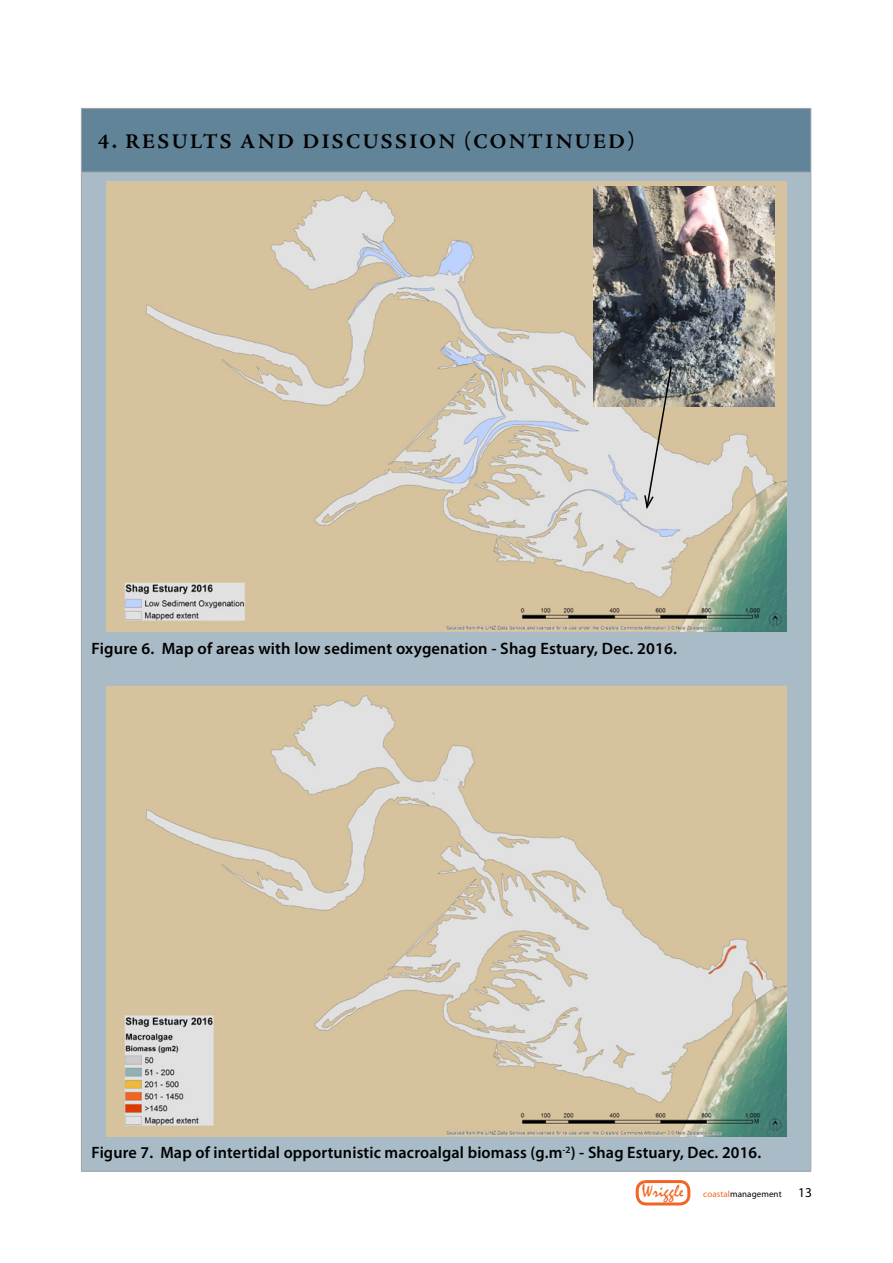
<style>
.page{position:relative;width:893px;height:1263px;background:#fff}
.page>*{position:absolute;margin:0;border:0;box-sizing:border-box;transform-origin:0 0}
.t1{font:700 21px "Adobe Jenson Pro";letter-spacing:.12em;color:#000}
.t2{font:600 16.5px "Myriad Pro";letter-spacing:.01em;color:#000}
.t3{font:9px "Myriad Pro";letter-spacing:.01em;color:#000}
.s1{font-family:"Mistral";font-size:18px;color:#f26522}
.s2{color:#f26522}
.s3{font-size:13.5px}
</style>
<div class="page">
<div style="left:636px;top:1180px;width:54px;height:25px;border:3px solid #f26522;border-radius:9px"></div>
<div style="left:81px;top:108px;width:730px;height:64px;background:#618498"></div>
<div style="left:81px;top:172px;width:730px;height:999px;background:#a8bbc7"></div>
<hr style="left:81px;top:108px;width:730px;height:1px;background:#a7a9ac">
<hr style="left:81px;top:109px;width:1px;height:63px;background:#a7a9ac">
<hr style="left:810px;top:109px;width:1px;height:63px;background:#a7a9ac">
<hr style="left:81px;top:172px;width:730px;height:1px;background:#a7a9ac">
<hr style="left:81px;top:173px;width:1px;height:998px;background:#a7a9ac">
<hr style="left:810px;top:173px;width:1px;height:998px;background:#a7a9ac">
<hr style="left:81px;top:1171px;width:730px;height:1px;background:#a7a9ac">
<img style="left:107px;top:182px;width:679px;height:449px">
<img style="left:593px;top:186px;width:181px;height:220px">
<svg style="left:643px;top:365px;width:30px;height:146px;background:#b4b1a8"></svg>
<img style="left:107px;top:686px;width:679px;height:450px">
<p class="t1" style="left:98px;top:129px;width:538px">4. RESULTS AND DISCUSSION (CONTINUED)</p>
<p class="t2" style="left:92px;top:638px;width:587px">Figure 6. Map of areas with low sediment oxygenation - Shag Estuary, Dec. 2016.</p>
<p class="t2" style="left:92px;top:1142px;width:671px">Figure 7. Map of intertidal opportunistic macroalgal biomass (g.m<sup>-2</sup>) - Shag Estuary, Dec. 2016.</p>
<p class="t3" style="left:642px;top:1188px;width:172px"><span class="s1">Wriggle</span> <span class="s2">coastal</span>management <span class="s3">13</span></p>
</div>
